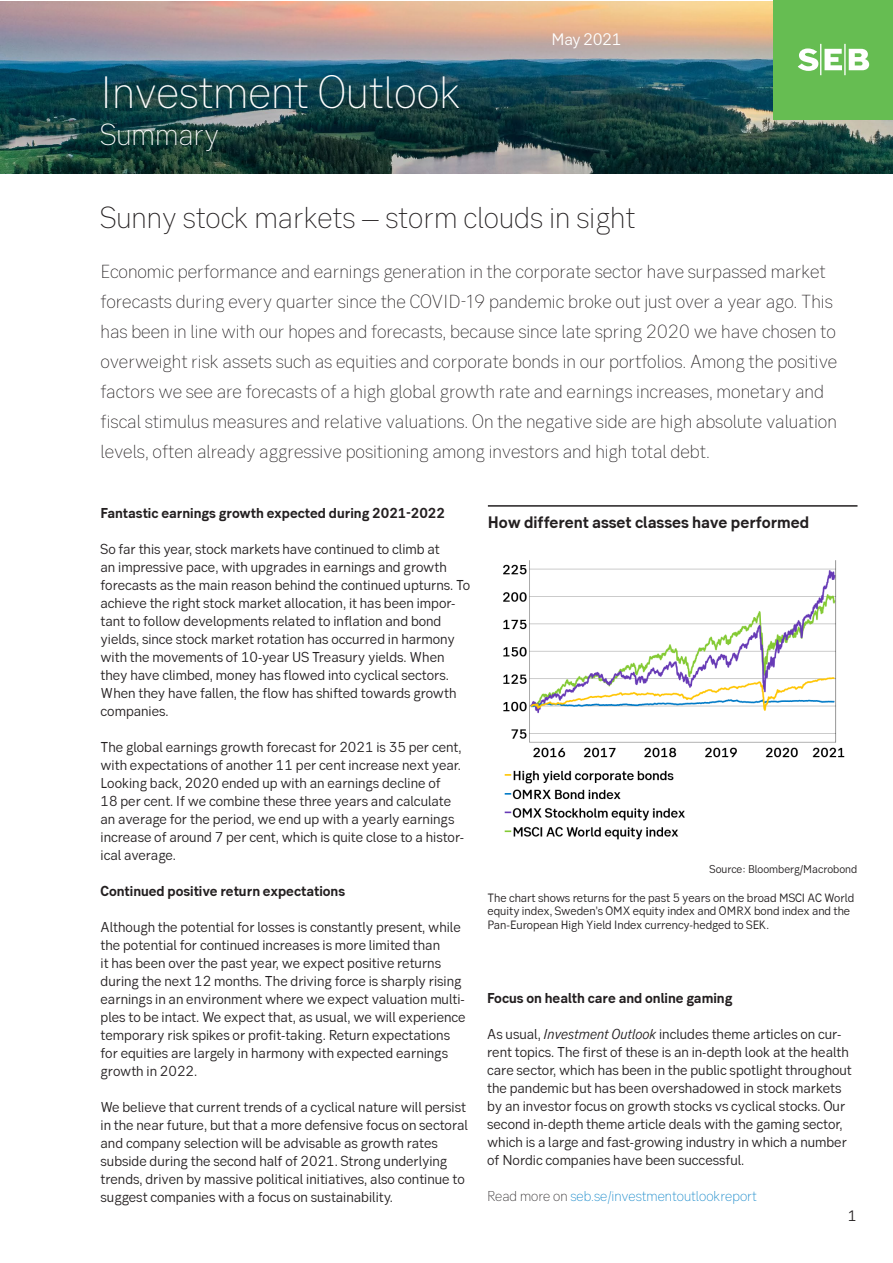
<style>
.page{position:relative;width:893px;height:1263px;background:#fff}
.page>*{position:absolute;margin:0;border:0;box-sizing:border-box;transform-origin:0 0}
._42pt_Heading{font:300 45px "SEB Sans Serif";color:#fff}
._42pt_Heading-2{font:300 30px "SEB Sans Serif";color:#231f20}
._20pt_Heading{font:300 30px "SEB Sans Serif";color:#fff}
._42pt_Heading-3{font:300 18.75px/30px "SEB Sans Serif";color:#231f20}
.Headline_6_8_9{font:700 16.5px "SEB Sans Serif";color:#231f20}
.Rubrik_1_20pt_Svart{font:16.5px "SEB Sans Serif";letter-spacing:-.025em;color:#fff}
.t1{font:15px "SEB Sans Serif";color:#231f20}
._9pt_Body_copy{font:14.25px/18px "SEB Sans Serif";color:#231f20}
._9pt_Body_copy-2{font:700 14.25px "SEB Sans Serif";color:#231f20}
._9pt_Body_copy-3{font:300 14.25px "SEB Sans Serif";color:#007ec5}
.Body_text_small_7_5{font:12px/13.5px "SEB Sans Serif";color:#231f20}
.Body_text_small_7_5-2{font:11.25px "SEB Sans Serif";color:#231f20}
.s1{font-style:italic}
.s2{color:#231f20}
</style>
<div class="page">
<img style="left:0;top:1px;width:893px;height:172px">
<div style="left:774px;top:0;width:119px;height:119px;background:#66bd52"></div>
<svg style="left:798px;top:44px;width:71px;height:31px"></svg>
<hr style="left:488px;top:505px;width:369px;height:2px;background:#231f20">
<img style="left:503px;top:560px;width:342px;height:280px">
<p class="_42pt_Heading" style="left:101px;top:66px;width:362px">Investment Outlook</p>
<p class="_20pt_Heading" style="left:101px;top:117px;width:120px">Summary</p>
<p class="Rubrik_1_20pt_Svart" style="left:552px;top:29px;width:72px">May 2021</p>
<p class="_42pt_Heading-2" style="left:101px;top:200px;width:536px">Sunny stock markets – storm clouds in sight</p>
<p class="_42pt_Heading-3" style="left:101px;top:256px;width:738px">Economic performance and earnings generation in the corporate sector have surpassed market forecasts during every quarter since the COVID-19 pandemic broke out just over a year ago. This has been in line with our hopes and forecasts, because since late spring 2020 we have chosen to overweight risk assets such as equities and corporate bonds in our portfolios. Among the positive factors we see are forecasts of a high global growth rate and earnings increases, monetary and fiscal stimulus measures and relative valuations. On the negative side are high absolute valuation levels, often already aggressive positioning among investors and high total debt.</p>
<p class="_9pt_Body_copy-2" style="left:101px;top:504px;width:346px">Fantastic earnings growth expected during 2021-2022</p>
<p class="_9pt_Body_copy" style="left:101px;top:540px;width:371px">So far this year, stock markets have continued to climb at<br>an impressive pace, with upgrades in earnings and growth forecasts as the main reason behind the continued upturns. To achieve the right stock market allocation, it has been impor&shy;tant to follow developments related to inflation and bond yields, since stock market rotation has occurred in harmony with the movements of 10-year US Treasury yields. When they have climbed, money has flowed into cyclical sectors.<br>When they have fallen, the flow has shifted towards growth companies.</p>
<p class="_9pt_Body_copy" style="left:101px;top:738px;width:365px">The global earnings growth forecast for 2021 is 35 per cent, with expectations of another 11 per cent increase next year.<br>Looking back, 2020 ended up with an earnings decline of<br>18 per cent. If we combine these three years and calculate an average for the period, we end up with a yearly earnings increase of around 7 per cent, which is quite close to a histor&shy;ical average.</p>
<p class="_9pt_Body_copy-2" style="left:101px;top:882px;width:246px">Continued positive return expectations</p>
<p class="_9pt_Body_copy" style="left:101px;top:918px;width:367px">Although the potential for losses is constantly present, while the potential for continued increases is more limited than<br>it has been over the past year, we expect positive returns during the next 12 months. The driving force is sharply rising earnings in an environment where we expect valuation multi&shy;ples to be intact. We expect that, as usual, we will experience temporary risk spikes or profit-taking. Return expectations for equities are largely in harmony with expected earnings growth in 2022.</p>
<p class="_9pt_Body_copy" style="left:101px;top:1098px;width:369px">We believe that current trends of a cyclical nature will persist in the near future, but that a more defensive focus on sectoral and company selection will be advisable as growth rates subside during the second half of 2021. Strong underlying trends, driven by massive political initiatives, also continue to suggest companies with a focus on sustainability.</p>
<p class="Headline_6_8_9" style="left:488px;top:512px;width:323px">How different asset classes have performed</p>
<p class="Body_text_small_7_5-2" style="left:709px;top:863px;width:149px">Source: Bloomberg/Macrobond</p>
<p class="Body_text_small_7_5" style="left:488px;top:890px;width:368px">The chart shows returns for the past 5 years on the broad MSCI AC World equity index, Sweden’s OMX equity index and OMRX bond index and the<br>Pan-European High Yield Index currency-hedged to SEK.</p>
<p class="_9pt_Body_copy-2" style="left:487px;top:990px;width:247px">Focus on health care and online gaming</p>
<p class="_9pt_Body_copy" style="left:487px;top:1025px;width:366px">As usual, <span class="s1">Investment Outlook</span> includes theme articles on cur&shy;rent topics. The first of these is an in-depth look at the health care sector, which has been in the public spotlight throughout the pandemic but has been overshadowed in stock markets by an investor focus on growth stocks vs cyclical stocks. Our second in-depth theme article deals with the gaming sector, which is a large and fast-growing industry in which a number of Nordic companies have been successful.</p>
<p class="_9pt_Body_copy-3" style="left:487px;top:1188px;width:271px"><span class="s2">Read more on</span> seb.se/investmentoutlookreport</p>
<p class="t1" style="left:848px;top:1207px;width:10px">1</p>
</div>
